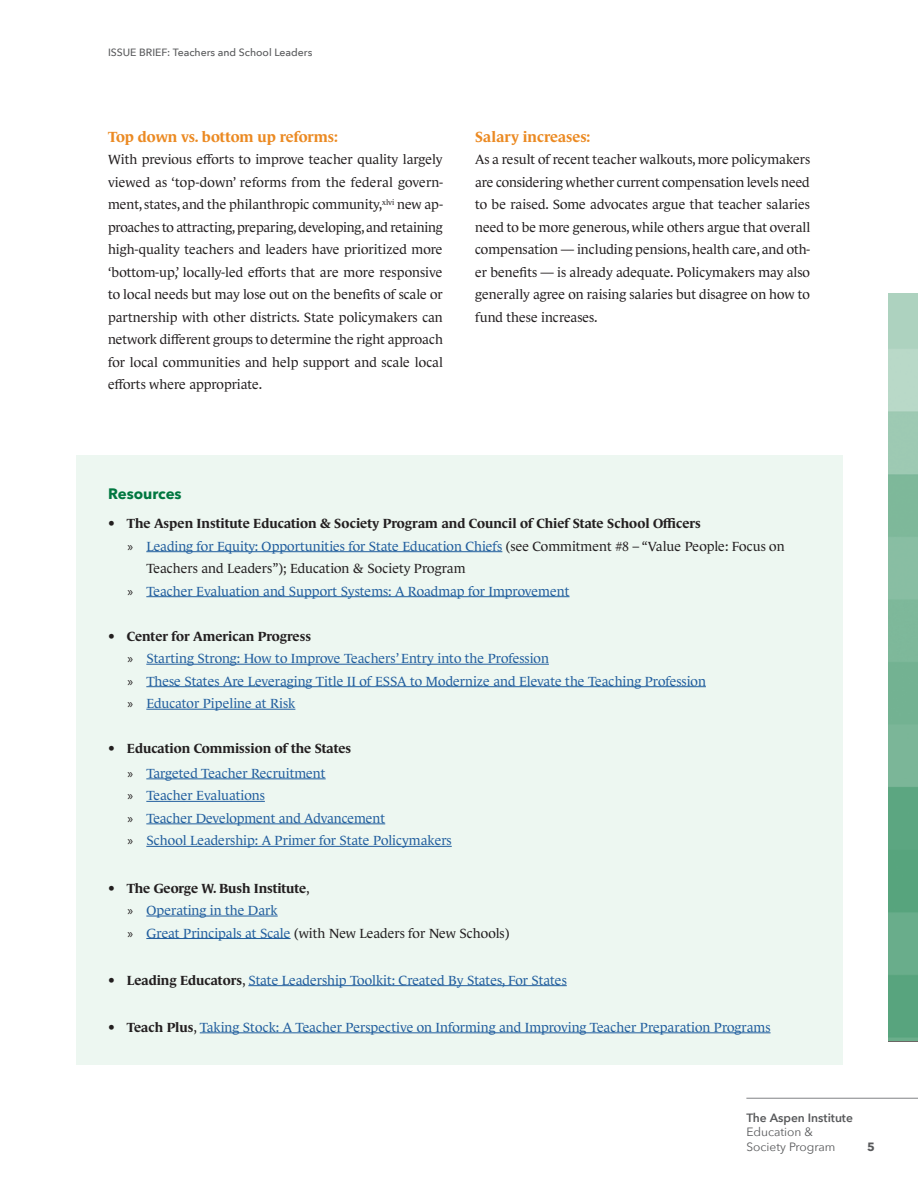
<style>
.page{position:relative;width:918px;height:1188px;background:#fff}
.page>*{position:absolute;margin:0;border:0;box-sizing:border-box;transform-origin:0 0}
.Body_Copy{font:700 15px "Le Monde Journal Std";color:#eb8a23}
.Body_Copy-2{font:700 15px "Avenir Next LT Pro";color:#007740}
.Body_Copy-3{font:13.5px/22.5px "Le Monde Journal Std";color:#231f20;text-align:justify}
.t1{font:13.5px "Le Monde Journal Std";color:#215e9e}
.t2{font:700 13.5px "Le Monde Journal Std";color:#231f20}
.t3{font:12px/14.4px "Avenir Next";color:#58595b}
.t4{font:600 12px "Avenir Next";color:#58595b}
.t5{font:700 12px "Avenir Next";color:#58595b}
.t6{font:500 10.5px "Avenir Next";color:#58595b}
.s1{font-family:"Avenir Next";font-weight:500;font-style:italic}
.s2{font-family:"Myriad Pro"}
.s3{color:#215e9e}
.s4{font-family:"Myriad Pro";color:#231f20}
.s5{font-weight:400}
.s6{font-family:"Avenir Next";font-weight:500;font-style:italic;color:#231f20}
.s7{font-weight:700;color:#231f20}
.s8{color:#231f20}
</style>
<div class="page">
<hr style="left:746px;top:1098px;width:172px;height:1px;background:#808285">
<div style="left:76px;top:455px;width:766px;height:609px;background:#edf7f1"></div>
<img style="left:888px;top:294px;width:30px;height:747px">
<hr style="left:146px;top:551px;width:356px;height:1px;background:#215e9e">
<hr style="left:146px;top:596px;width:424px;height:1px;background:#215e9e">
<hr style="left:146px;top:664px;width:403px;height:1px;background:#215e9e">
<hr style="left:146px;top:686px;width:560px;height:1px;background:#215e9e">
<hr style="left:146px;top:709px;width:149px;height:1px;background:#215e9e">
<hr style="left:146px;top:778px;width:180px;height:1px;background:#215e9e">
<hr style="left:146px;top:801px;width:119px;height:1px;background:#215e9e">
<hr style="left:146px;top:823px;width:239px;height:1px;background:#215e9e">
<hr style="left:146px;top:846px;width:306px;height:1px;background:#215e9e">
<hr style="left:146px;top:916px;width:132px;height:1px;background:#215e9e">
<hr style="left:146px;top:938px;width:145px;height:1px;background:#215e9e">
<hr style="left:248px;top:985px;width:319px;height:1px;background:#215e9e">
<hr style="left:200px;top:1032px;width:571px;height:1px;background:#215e9e">
<p class="t6" style="left:108px;top:43px;width:206px">ISSUE BRIEF: Teachers and School Leaders</p>
<p class="Body_Copy" style="left:108px;top:128px;width:232px">Top down vs. bottom up reforms:</p>
<p class="Body_Copy-3" style="left:108px;top:148px;width:337px">With previous efforts to improve teacher quality largely viewed as ‘top-down’ reforms from the federal govern&shy;ment, states, and the philanthropic community,<sup>xlvi</sup> new ap&shy;proaches to attracting, preparing, developing, and retaining high-quality teachers and leaders have prioritized more ‘bottom-up,’ locally-led efforts that are more responsive to local needs but may lose out on the benefits of scale or partnership with other districts. State policymakers can network different groups to determine the right approach for local communities and help support and scale local efforts where appropriate.</p>
<p class="Body_Copy" style="left:475px;top:128px;width:117px">Salary increases:</p>
<p class="Body_Copy-3" style="left:475px;top:148px;width:337px">As a result of recent teacher walkouts, more policymakers are considering whether current compensation levels need to be raised. Some advocates argue that teacher salaries need to be more generous, while others argue that overall compensation — including pensions, health care, and oth&shy;er benefits — is already adequate. Policymakers may also generally agree on raising salaries but disagree on how to fund these increases.</p>
<p class="Body_Copy-2" style="left:108px;top:485px;width:75px">Resources</p>
<p class="t2" style="left:108px;top:516px;width:594px"><span class="s1">•</span> The Aspen Institute Education &amp; Society Program and Council of Chief State School Officers</p>
<p class="Body_Copy-3" style="left:146px;top:535px;width:640px;text-indent:-19px"><span class="s2">»</span> <span class="s3">Leading for Equity: Opportunities for State Education Chiefs</span> (see Commitment #8 – “Value People: Focus on<br>Teachers and Leaders”); Education &amp; Society Program</p>
<p class="t1" style="left:127px;top:583px;width:444px"><span class="s4">»</span> Teacher Evaluation and Support Systems: A Roadmap for Improvement</p>
<p class="t2" style="left:108px;top:628px;width:205px"><span class="s1">•</span> Center for American Progress</p>
<p class="t1" style="left:127px;top:651px;width:423px"><span class="s4">»</span> Starting Strong: How to Improve Teachers’ Entry into the Profession</p>
<p class="t1" style="left:127px;top:673px;width:580px"><span class="s4">»</span> These States Are Leveraging Title II of ESSA to Modernize and Elevate the Teaching Profession</p>
<p class="t1" style="left:127px;top:696px;width:169px"><span class="s4">»</span> Educator Pipeline at Risk</p>
<p class="t2" style="left:108px;top:741px;width:245px"><span class="s1">•</span> Education Commission of the States</p>
<p class="t1" style="left:127px;top:766px;width:200px"><span class="s4">»</span> Targeted Teacher Recruitment</p>
<p class="t1" style="left:127px;top:788px;width:139px"><span class="s4">»</span> Teacher Evaluations</p>
<p class="t1" style="left:127px;top:811px;width:259px"><span class="s4">»</span> Teacher Development and Advancement</p>
<p class="t1" style="left:127px;top:833px;width:326px"><span class="s4">»</span> School Leadership: A Primer for State Policymakers</p>
<p class="t2" style="left:108px;top:880px;width:203px"><span class="s1">•</span> The George W. Bush Institute<span class="s5">,</span></p>
<p class="t1" style="left:127px;top:903px;width:152px"><span class="s4">»</span> Operating in the Dark</p>
<p class="Body_Copy-3" style="left:127px;top:922px;width:384px"><span class="s2">»</span> <span class="s3">Great Principals at Scale</span> (with New Leaders for New Schools)</p>
<p class="t1" style="left:108px;top:972px;width:460px"><span class="s6">•</span> <span class="s7">Leading Educators</span><span class="s8">,</span> State Leadership Toolkit: Created By States, For States</p>
<p class="t1" style="left:108px;top:1020px;width:664px"><span class="s6">•</span> <span class="s7">Teach Plus</span><span class="s8">,</span> Taking Stock: A Teacher Perspective on Informing and Improving Teacher Preparation Programs</p>
<p class="t4" style="left:746px;top:1107px;width:108px">The Aspen Institute</p>
<p class="t3" style="left:746px;top:1124px;width:91px">Education &amp;<br>Society Program</p>
<p class="t5" style="left:867px;top:1136px;width:9px">5</p>
</div>
